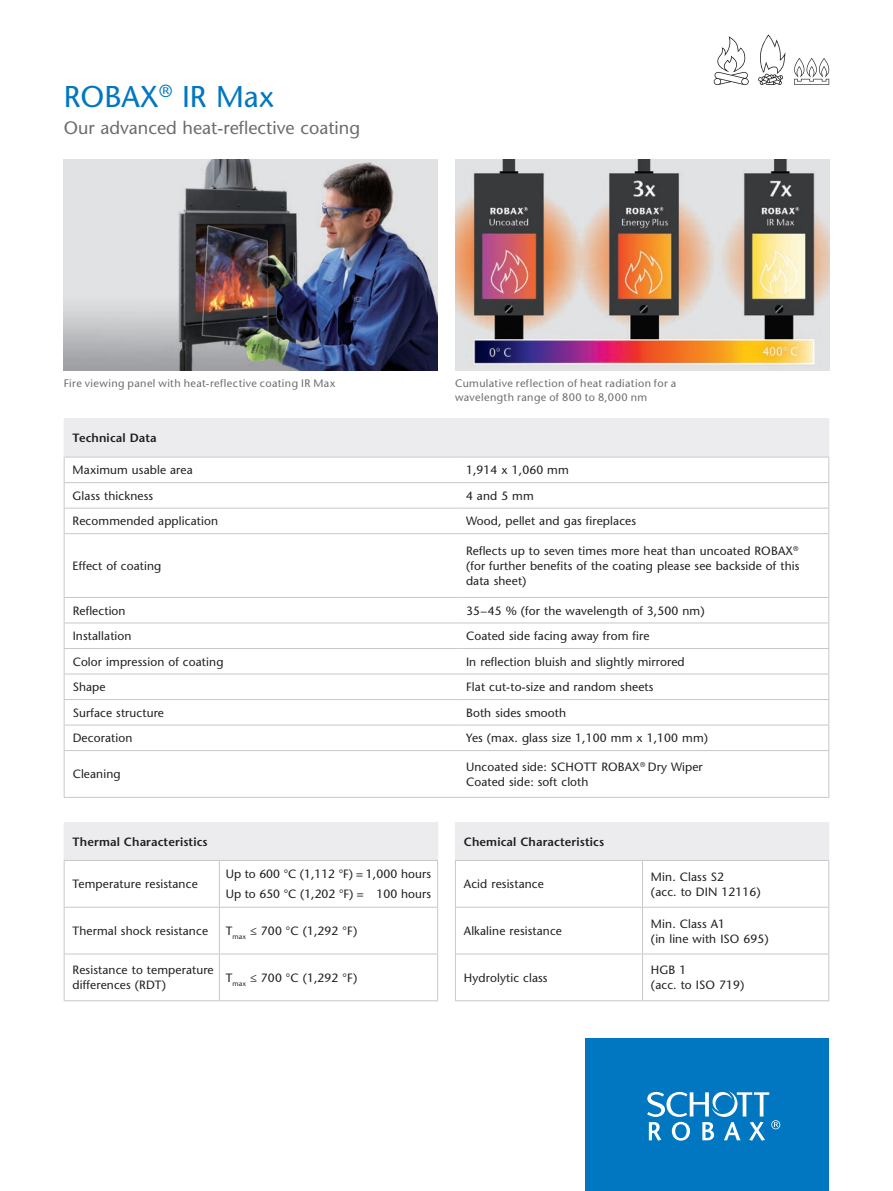
<style>
.page{position:relative;width:893px;height:1191px;background:#fff}
.page>*{position:absolute;margin:0;border:0;box-sizing:border-box;transform-origin:0 0}
.t1{font:500 30px "Stone Sans Std";color:#0077c0}
.t2{font:500 18px "Stone Sans Std";color:#6c6d70}
.t3{font:500 12px/15px "Stone Sans Std";letter-spacing:.01em;color:#231f20}
.t4{font:600 12px "Stone Sans Std";letter-spacing:.01em;color:#231f20}
.t5{font:500 10.8px/14.2px "Stone Sans Std";letter-spacing:.035em;color:#6c6d70}
</style>
<div class="page">
<div style="left:585px;top:1038px;width:244px;height:153px;background:#0077c0"></div>
<svg style="left:647px;top:1091px;width:133px;height:49px"></svg>
<div style="left:64px;top:419px;width:765px;height:38px;background:#ececee"></div>
<hr style="left:64px;top:457px;width:393px;height:1px;background:#c7c8ca">
<hr style="left:457px;top:482px;width:372px;height:1px;background:#c7c8ca">
<svg style="left:64px;top:457px;width:1px;height:76px"></svg>
<hr style="left:457px;top:508px;width:372px;height:1px;background:#c7c8ca">
<hr style="left:64px;top:534px;width:1px;height:63px;background:#c7c8ca">
<hr style="left:457px;top:533px;width:372px;height:1px;background:#c7c8ca">
<hr style="left:457px;top:597px;width:372px;height:1px;background:#c7c8ca">
<hr style="left:457px;top:622px;width:372px;height:1px;background:#c7c8ca">
<hr style="left:457px;top:648px;width:372px;height:1px;background:#c7c8ca">
<hr style="left:457px;top:673px;width:372px;height:1px;background:#c7c8ca">
<hr style="left:457px;top:699px;width:372px;height:1px;background:#c7c8ca">
<svg style="left:64px;top:598px;width:1px;height:152px"></svg>
<hr style="left:457px;top:724px;width:372px;height:1px;background:#c7c8ca">
<hr style="left:64px;top:751px;width:1px;height:46px;background:#c7c8ca">
<hr style="left:457px;top:750px;width:372px;height:1px;background:#c7c8ca">
<hr style="left:457px;top:797px;width:372px;height:1px;background:#c7c8ca">
<hr style="left:457px;top:457px;width:372px;height:1px;background:#c7c8ca">
<svg style="left:828px;top:457px;width:1px;height:76px"></svg>
<hr style="left:828px;top:534px;width:1px;height:63px;background:#c7c8ca">
<svg style="left:828px;top:598px;width:1px;height:152px"></svg>
<hr style="left:828px;top:751px;width:1px;height:46px;background:#c7c8ca">
<hr style="left:64px;top:482px;width:393px;height:1px;background:#c7c8ca">
<hr style="left:64px;top:797px;width:393px;height:1px;background:#c7c8ca">
<hr style="left:64px;top:508px;width:393px;height:1px;background:#c7c8ca">
<hr style="left:64px;top:533px;width:393px;height:1px;background:#c7c8ca">
<hr style="left:64px;top:597px;width:393px;height:1px;background:#c7c8ca">
<hr style="left:64px;top:622px;width:393px;height:1px;background:#c7c8ca">
<hr style="left:64px;top:648px;width:393px;height:1px;background:#c7c8ca">
<hr style="left:64px;top:673px;width:393px;height:1px;background:#c7c8ca">
<hr style="left:64px;top:699px;width:393px;height:1px;background:#c7c8ca">
<hr style="left:64px;top:724px;width:393px;height:1px;background:#c7c8ca">
<hr style="left:64px;top:750px;width:393px;height:1px;background:#c7c8ca">
<div style="left:455px;top:822px;width:374px;height:38px;background:#ececee"></div>
<hr style="left:455px;top:860px;width:187px;height:1px;background:#c7c8ca">
<hr style="left:455px;top:860px;width:1px;height:47px;background:#c7c8ca">
<hr style="left:455px;top:907px;width:1px;height:46px;background:#c7c8ca">
<hr style="left:642px;top:907px;width:187px;height:1px;background:#c7c8ca">
<hr style="left:455px;top:954px;width:1px;height:46px;background:#c7c8ca">
<hr style="left:642px;top:953px;width:187px;height:1px;background:#c7c8ca">
<hr style="left:642px;top:1000px;width:187px;height:1px;background:#c7c8ca">
<hr style="left:642px;top:860px;width:187px;height:1px;background:#c7c8ca">
<hr style="left:828px;top:860px;width:1px;height:47px;background:#c7c8ca">
<hr style="left:828px;top:907px;width:1px;height:46px;background:#c7c8ca">
<hr style="left:828px;top:954px;width:1px;height:46px;background:#c7c8ca">
<hr style="left:642px;top:860px;width:1px;height:47px;background:#c7c8ca">
<hr style="left:642px;top:907px;width:1px;height:46px;background:#c7c8ca">
<hr style="left:642px;top:954px;width:1px;height:46px;background:#c7c8ca">
<hr style="left:455px;top:907px;width:187px;height:1px;background:#c7c8ca">
<hr style="left:455px;top:953px;width:187px;height:1px;background:#c7c8ca">
<hr style="left:455px;top:1000px;width:187px;height:1px;background:#c7c8ca">
<img style="left:64px;top:159px;width:374px;height:212px">
<img style="left:455px;top:159px;width:374px;height:212px">
<div style="left:64px;top:822px;width:374px;height:38px;background:#ececee"></div>
<hr style="left:64px;top:860px;width:155px;height:1px;background:#c7c8ca">
<hr style="left:64px;top:860px;width:1px;height:47px;background:#c7c8ca">
<hr style="left:64px;top:907px;width:1px;height:46px;background:#c7c8ca">
<hr style="left:219px;top:907px;width:219px;height:1px;background:#c7c8ca">
<hr style="left:64px;top:954px;width:1px;height:46px;background:#c7c8ca">
<hr style="left:219px;top:953px;width:219px;height:1px;background:#c7c8ca">
<hr style="left:219px;top:1000px;width:219px;height:1px;background:#c7c8ca">
<hr style="left:219px;top:860px;width:219px;height:1px;background:#c7c8ca">
<hr style="left:437px;top:860px;width:1px;height:47px;background:#c7c8ca">
<hr style="left:437px;top:907px;width:1px;height:46px;background:#c7c8ca">
<hr style="left:437px;top:954px;width:1px;height:46px;background:#c7c8ca">
<hr style="left:219px;top:860px;width:1px;height:47px;background:#c7c8ca">
<hr style="left:219px;top:907px;width:1px;height:46px;background:#c7c8ca">
<hr style="left:219px;top:954px;width:1px;height:46px;background:#c7c8ca">
<hr style="left:64px;top:907px;width:155px;height:1px;background:#c7c8ca">
<hr style="left:64px;top:953px;width:155px;height:1px;background:#c7c8ca">
<hr style="left:64px;top:1000px;width:155px;height:1px;background:#c7c8ca">
<svg style="left:714px;top:36px;width:35px;height:49px"></svg>
<svg style="left:758px;top:34px;width:27px;height:51px"></svg>
<svg style="left:794px;top:58px;width:35px;height:27px"></svg>
<h1 class="t1" style="left:64px;top:79px;width:212px">ROBAX<sup>®</sup> IR Max</h1>
<h2 class="t2" style="left:64px;top:117px;width:298px">Our advanced heat-reflective coating</h2>
<p class="t5" style="left:64px;top:376px;width:273px">Fire viewing panel with heat-reflective coating IR Max</p>
<p class="t5" style="left:455px;top:376px;width:223px">Cumulative reflection of heat radiation for a wavelength range of 800 to 8,000 nm</p>
<p class="t4" style="left:73px;top:431px;width:86px">Technical Data</p>
<p class="t3" style="left:73px;top:462px;width:122px">Maximum usable area</p>
<p class="t3" style="left:466px;top:462px;width:104px">1,914 x 1,060 mm</p>
<p class="t3" style="left:73px;top:488px;width:82px">Glass thickness</p>
<p class="t3" style="left:466px;top:488px;width:69px">4 and 5 mm</p>
<p class="t3" style="left:73px;top:513px;width:147px">Recommended application</p>
<p class="t3" style="left:466px;top:513px;width:172px">Wood, pellet and gas fireplaces</p>
<p class="t3" style="left:73px;top:558px;width:90px">Effect of coating</p>
<p class="t3" style="left:466px;top:543px;width:335px;text-align:justify">Reflects up to seven times more heat than uncoated ROBAX<sup>® </sup>(for further benefits of the coating please see backside of this data sheet)</p>
<p class="t3" style="left:73px;top:603px;width:54px">Reflection</p>
<p class="t3" style="left:466px;top:603px;width:240px">35–45 % (for the wavelength of 3,500 nm)</p>
<p class="t3" style="left:73px;top:628px;width:60px">Installation</p>
<p class="t3" style="left:466px;top:628px;width:185px">Coated side facing away from fire</p>
<p class="t3" style="left:73px;top:654px;width:152px">Color impression of coating</p>
<p class="t3" style="left:466px;top:654px;width:220px">In reflection bluish and slightly mirrored</p>
<p class="t3" style="left:73px;top:679px;width:34px">Shape</p>
<p class="t3" style="left:466px;top:679px;width:189px">Flat cut-to-size and random sheets</p>
<p class="t3" style="left:73px;top:705px;width:93px">Surface structure</p>
<p class="t3" style="left:466px;top:705px;width:102px">Both sides smooth</p>
<p class="t3" style="left:73px;top:730px;width:61px">Decoration</p>
<p class="t3" style="left:466px;top:730px;width:244px">Yes (max. glass size 1,100 mm x 1,100 mm)</p>
<p class="t3" style="left:73px;top:766px;width:50px">Cleaning</p>
<p class="t3" style="left:466px;top:759px;width:238px">Uncoated side: SCHOTT ROBAX<sup>®</sup> Dry Wiper<br>Coated side: soft cloth</p>
<p class="t4" style="left:73px;top:834px;width:137px">Thermal Characteristics</p>
<p class="t3" style="left:73px;top:876px;width:127px">Temperature resistance</p>
<p class="t3" style="left:226px;top:864px;width:207px;line-height:19.5px">Up to 600 °C (1,112 °F) = 1,000 hours<br>Up to 650 °C (1,202 °F) = 100 hours</p>
<p class="t3" style="left:73px;top:923px;width:137px">Thermal shock resistance</p>
<p class="t3" style="left:226px;top:923px;width:133px">T<sub>max</sub> ≤ 700 °C (1,292 °F)</p>
<p class="t3" style="left:73px;top:962px;width:143px">Resistance to temperature differences (RDT)</p>
<p class="t3" style="left:226px;top:970px;width:133px">T<sub>max</sub> ≤ 700 °C (1,292 °F)</p>
<p class="t4" style="left:464px;top:834px;width:142px">Chemical Characteristics</p>
<p class="t3" style="left:464px;top:876px;width:82px">Acid resistance</p>
<p class="t3" style="left:651px;top:869px;width:111px">Min. Class S2<br>(acc. to DIN 12116)</p>
<p class="t3" style="left:464px;top:923px;width:100px">Alkaline resistance</p>
<p class="t3" style="left:651px;top:916px;width:119px">Min. Class A1<br>(in line with ISO 695)</p>
<p class="t3" style="left:464px;top:970px;width:85px">Hydrolytic class</p>
<p class="t3" style="left:651px;top:962px;width:95px">HGB 1<br>(acc. to ISO 719)</p>
</div>
